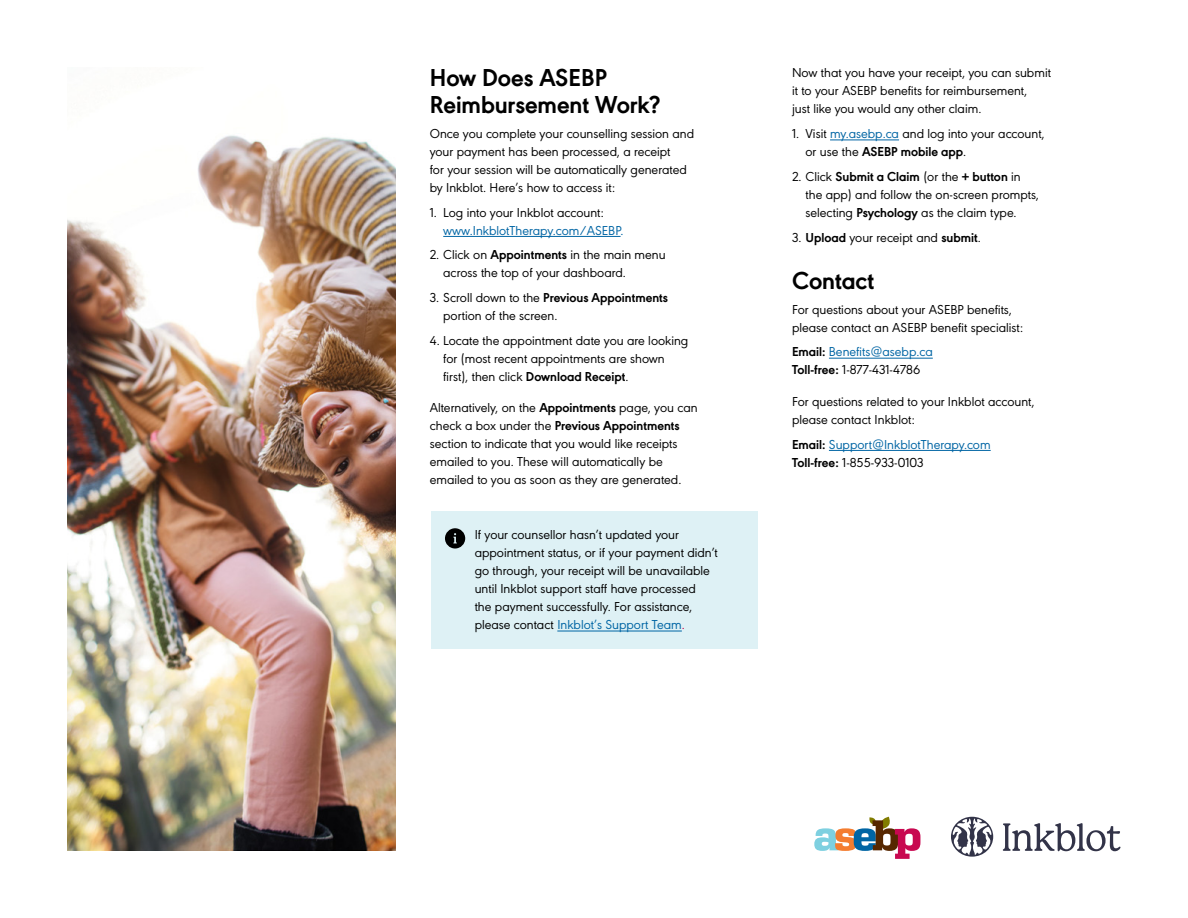
<style>
.page{position:relative;width:1188px;height:918px;background:#fff}
.page>*{position:absolute;margin:0;border:0;box-sizing:border-box;transform-origin:0 0}
.Body_Head{font:700 25.5px/27px "URW Geometric";letter-spacing:-.005em;color:#000}
.Body{font:13.5px/18px "URW Geometric";color:#000}
.Callout{font:13.5px/18px "URW Geometric";color:#000}
.Body-2{font:13.5px/18px "URW Geometric";color:#0065a4}
.s1{color:#000}
.s2{font-weight:700}
.s3{color:#0065a4}
.s4{color:#c80850}
.s5{font-weight:700;color:#000}
</style>
<div class="page">
<div style="left:431px;top:511px;width:327px;height:138px;background:#def1f5"></div>
<svg style="left:814px;top:817px;width:106px;height:42px"></svg>
<svg style="left:951px;top:817px;width:42px;height:40px"></svg>
<svg style="left:1003px;top:823px;width:117px;height:28px"></svg>
<hr style="left:443px;top:236px;width:178px;height:1px;background:#0065a4">
<hr style="left:830px;top:140px;width:69px;height:1px;background:#0065a4">
<hr style="left:829px;top:358px;width:104px;height:1px;background:#0065a4">
<hr style="left:829px;top:450px;width:162px;height:1px;background:#0065a4">
<img style="left:68px;top:135px;width:328px;height:715px">
<hr style="left:557px;top:631px;width:125px;height:1px;background:#0065a4">
<svg style="left:445px;top:528px;width:20px;height:21px"></svg>
<p class="Body_Head" style="left:430px;top:62px;width:232px">How Does ASEBP<br>Reimbursement Work?</p>
<p class="Body" style="left:430px;top:123px;width:266px">Once you complete your counselling session and your payment has been processed, a receipt<br>for your session will be automatically generated by Inkblot. Here’s how to access it:</p>
<p class="Body-2" style="left:443px;top:202px;width:182px;text-indent:-14px"><span class="s1">1. Log into your Inkblot account: </span>www.InkblotTherapy.com/ASEBP.</p>
<p class="Body" style="left:443px;top:245px;width:224px;text-indent:-14px">2. Click on <span class="s2">Appointments</span> in the main menu across the top of your dashboard.</p>
<p class="Body" style="left:443px;top:288px;width:226px;text-indent:-14px">3. Scroll down to the <span class="s2">Previous Appointments </span>portion of the screen.</p>
<p class="Body" style="left:443px;top:330px;width:247px;text-indent:-14px">4. Locate the appointment date you are looking for (most recent appointments are shown first), then click <span class="s2">Download Receipt</span>.</p>
<p class="Body" style="left:430px;top:398px;width:269px">Alternatively, on the <span class="s2">Appointments</span> page, you can check a box under the <span class="s2">Previous Appointments </span>section to indicate that you would like receipts emailed to you. These will automatically be emailed to you as soon as they are generated.</p>
<p class="Callout" style="left:475px;top:525px;width:245px">If your counsellor hasn’t updated your appointment status, or if your payment didn’t go through, your receipt will be unavailable until Inkblot support staff have processed<br>the payment successfully. For assistance, please contact <span class="s3">Inkblot’s Support Team</span><span class="s4">.</span></p>
<p class="Body" style="left:792px;top:63px;width:261px">Now that you have your receipt, you can submit it to your ASEBP benefits for reimbursement,<br>just like you would any other claim.</p>
<p class="Body" style="left:806px;top:124px;width:241px;text-indent:-14px">1. Visit <span class="s3">my.asebp.ca</span> and log into your account, or use the <span class="s2">ASEBP mobile app</span>.</p>
<p class="Body" style="left:806px;top:166px;width:235px;text-indent:-14px">2. Click <span class="s2">Submit a Claim</span> (or the <span class="s2">+ button</span> in the app) and follow the on-screen prompts, selecting <span class="s2">Psychology</span> as the claim type.</p>
<p class="Body" style="left:792px;top:227px;width:190px">3. <span class="s2">Upload</span> your receipt and <span class="s2">submit</span>.</p>
<p class="Body_Head" style="left:792px;top:265px;width:84px">Contact</p>
<p class="Body" style="left:792px;top:299px;width:233px">For questions about your ASEBP benefits, please contact an ASEBP benefit specialist:</p>
<p class="Body-2" style="left:792px;top:342px;width:142px"><span class="s5">Email:</span> Benefits@asebp.ca<br><span class="s5">Toll-free:</span> <span class="s1">1-877-431-4786</span></p>
<p class="Body" style="left:792px;top:391px;width:244px">For questions related to your Inkblot account, please contact Inkblot:</p>
<p class="Body-2" style="left:792px;top:434px;width:200px"><span class="s5">Email:</span> Support@InkblotTherapy.com<br><span class="s5">Toll-free:</span> <span class="s1">1-855-933-0103</span></p>
</div>
